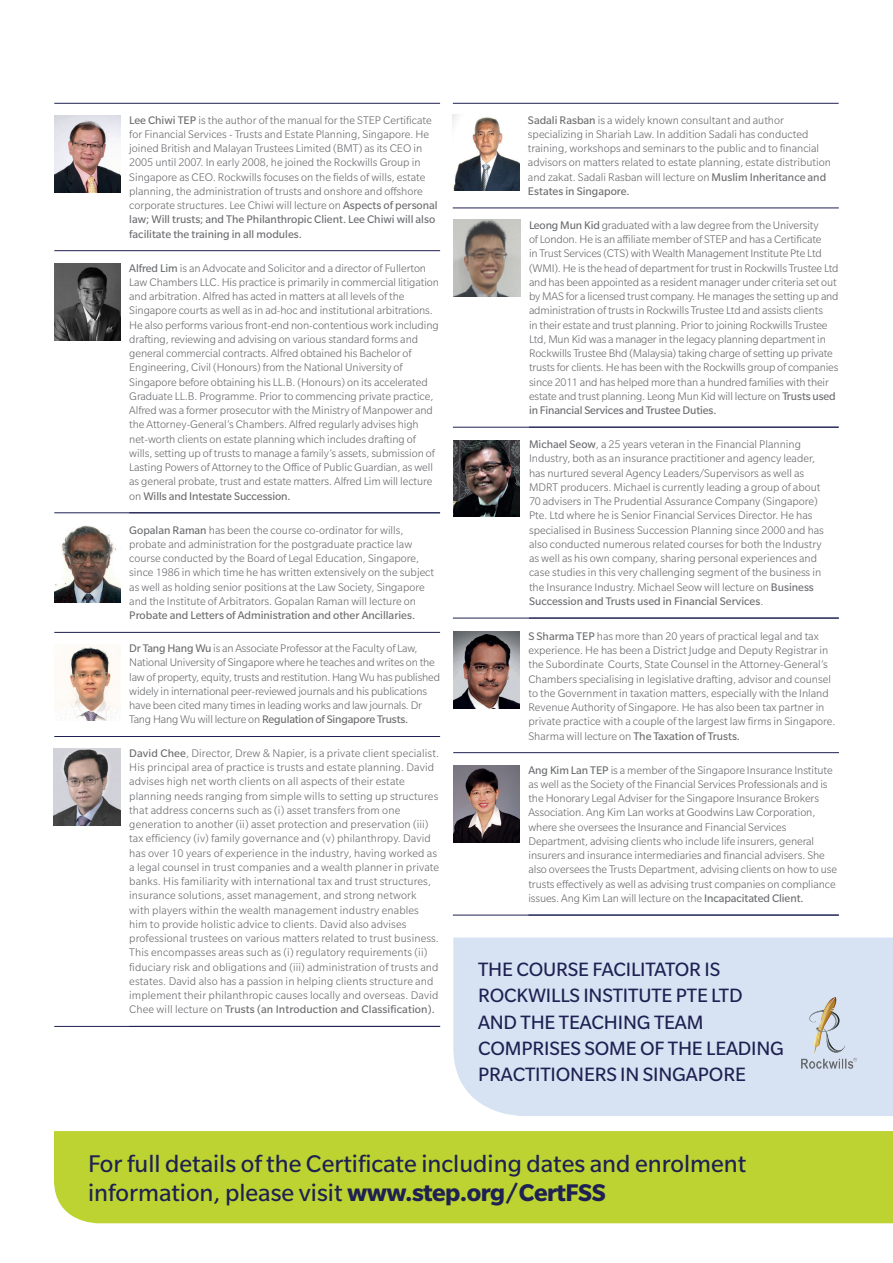
<style>
.page{position:relative;width:893px;height:1263px;background:#fff}
.page>*{position:absolute;margin:0;border:0;box-sizing:border-box;transform-origin:0 0}
.t1{font:26.25px/29.5px "Slate Std";color:#1e2152}
.Header_50pt__50-55{font:21px/26.2px "Slate Std";letter-spacing:-.01em;color:#1e2152}
.Bio{font:300 12px/14.2px "Slate Std";color:#6c6d70}
.s1{font-weight:400}
.s2{font-weight:700}
</style>
<div class="page">
<div style="left:54px;top:1131px;width:839px;height:92px;background:#bcd331"></div>
<hr style="left:54px;top:632px;width:386px;height:1px;background:#1e2152">
<hr style="left:54px;top:250px;width:386px;height:1px;background:#1e2152">
<hr style="left:54px;top:103px;width:386px;height:1px;background:#1e2152">
<hr style="left:453px;top:103px;width:386px;height:1px;background:#1e2152">
<hr style="left:453px;top:427px;width:386px;height:1px;background:#1e2152">
<hr style="left:453px;top:618px;width:386px;height:1px;background:#1e2152">
<hr style="left:453px;top:915px;width:386px;height:1px;background:#1e2152">
<hr style="left:54px;top:512px;width:386px;height:1px;background:#1e2152">
<hr style="left:54px;top:1026px;width:386px;height:1px;background:#1e2152">
<img style="left:54px;top:116px;width:67px;height:76px">
<img style="left:54px;top:264px;width:67px;height:76px">
<img style="left:453px;top:632px;width:67px;height:76px">
<hr style="left:453px;top:208px;width:386px;height:1px;background:#1e2152">
<img style="left:453px;top:766px;width:67px;height:76px">
<img style="left:453px;top:114px;width:66px;height:77px">
<img style="left:453px;top:440px;width:67px;height:77px">
<img style="left:453px;top:220px;width:67px;height:76px">
<hr style="left:453px;top:752px;width:386px;height:1px;background:#1e2152">
<hr style="left:54px;top:736px;width:386px;height:1px;background:#1e2152">
<img style="left:54px;top:526px;width:67px;height:76px">
<img style="left:54px;top:646px;width:67px;height:75px">
<img style="left:54px;top:749px;width:66px;height:76px">
<div style="left:453px;top:937px;width:440px;height:179px;background:#d7e2f2"></div>
<img style="left:800px;top:994px;width:58px;height:76px">
<p class="Bio" style="left:129px;top:113px;width:310px"><span class="s1">Lee Chiwi TEP</span> is the author of the manual for the STEP Certificate for Financial Services - Trusts and Estate Planning, Singapore. He joined British and Malayan Trustees Limited (BMT) as its CEO in 2005 until 2007. In early 2008, he joined the Rockwills Group in Singapore as CEO. Rockwills focuses on the fields of wills, estate planning, the administration of trusts and onshore and offshore corporate structures. Lee Chiwi will lecture on <span class="s1">Aspects of personal law; Will trusts; and The Philanthropic Client. Lee Chiwi will also facilitate the training in all modules.</span></p>
<p class="Bio" style="left:129px;top:261px;width:311px"><span class="s1">Alfred Lim</span> is an Advocate and Solicitor and a director of Fullerton Law Chambers LLC. His practice is primarily in commercial litigation and arbitration. Alfred has acted in matters at all levels of the Singapore courts as well as in ad-hoc and institutional arbitrations.<br>He also performs various front-end non-contentious work including drafting, reviewing and advising on various standard forms and general commercial contracts. Alfred obtained his Bachelor of Engineering, Civil (Honours) from the National University of Singapore before obtaining his LL.B. (Honours) on its accelerated Graduate LL.B. Programme. Prior to commencing private practice, Alfred was a former prosecutor with the Ministry of Manpower and the Attorney-General’s Chambers. Alfred regularly advises high net-worth clients on estate planning which includes drafting of wills, setting up of trusts to manage a family’s assets, submission of Lasting Powers of Attorney to the Office of Public Guardian, as well as general probate, trust and estate matters. Alfred Lim will lecture on <span class="s1">Wills and Intestate Succession.</span></p>
<p class="Bio" style="left:129px;top:523px;width:306px"><span class="s1">Gopalan Raman</span> has been the course co-ordinator for wills, probate and administration for the postgraduate practice law course conducted by the Board of Legal Education, Singapore, since 1986 in which time he has written extensively on the subject as well as holding senior positions at the Law Society, Singapore and the Institute of Arbitrators. Gopalan Raman will lecture on <span class="s1">Probate and Letters of Administration and other Ancillaries.</span></p>
<p class="Bio" style="left:129px;top:641px;width:312px"><span class="s1">Dr Tang Hang Wu</span> is an Associate Professor at the Faculty of Law, National University of Singapore where he teaches and writes on the law of property, equity, trusts and restitution. Hang Wu has published widely in international peer-reviewed journals and his publications have been cited many times in leading works and law journals. Dr Tang Hang Wu will lecture on <span class="s1">Regulation of Singapore Trusts.</span></p>
<p class="Bio" style="left:129px;top:746px;width:311px"><span class="s1">David Chee</span>, Director, Drew &amp; Napier, is a private client specialist.<br>His principal area of practice is trusts and estate planning. David advises high net worth clients on all aspects of their estate planning needs ranging from simple wills to setting up structures that address concerns such as (i) asset transfers from one generation to another (ii) asset protection and preservation (iii) tax efficiency (iv) family governance and (v) philanthropy. David has over 10 years of experience in the industry, having worked as a legal counsel in trust companies and a wealth planner in private banks. His familiarity with international tax and trust structures, insurance solutions, asset management, and strong network with players within the wealth management industry enables him to provide holistic advice to clients. David also advises professional trustees on various matters related to trust business.<br>This encompasses areas such as (i) regulatory requirements (ii) fiduciary risk and obligations and (iii) administration of trusts and estates. David also has a passion in helping clients structure and implement their philanthropic causes locally and overseas. David Chee will lecture on <span class="s1">Trusts (an Introduction and Classification).</span></p>
<p class="Bio" style="left:528px;top:113px;width:304px"><span class="s1">Sadali Rasban</span> is a widely known consultant and author specializing in Shariah Law. In addition Sadali has conducted training, workshops and seminars to the public and to financial advisors on matters related to estate planning, estate distribution and zakat. Sadali Rasban will lecture on <span class="s1">Muslim Inheritance and Estates in Singapore.</span></p>
<p class="Bio" style="left:529px;top:218px;width:311px"><span class="s1">Leong Mun Kid</span> graduated with a law degree from the University<br>of London. He is an affiliate member of STEP and has a Certificate<br>in Trust Services (CTS) with Wealth Management Institute Pte Ltd (WMI). He is the head of department for trust in Rockwills Trustee Ltd and has been appointed as a resident manager under criteria set out by MAS for a licensed trust company. He manages the setting up and administration of trusts in Rockwills Trustee Ltd and assists clients<br>in their estate and trust planning. Prior to joining Rockwills Trustee Ltd, Mun Kid was a manager in the legacy planning department in Rockwills Trustee Bhd (Malaysia) taking charge of setting up private trusts for clients. He has been with the Rockwills group of companies since 2011 and has helped more than a hundred families with their estate and trust planning. Leong Mun Kid will lecture on <span class="s1">Trusts used in Financial Services and Trustee Duties.</span></p>
<p class="Bio" style="left:529px;top:437px;width:296px"><span class="s1">Michael Seow</span>, a 25 years veteran in the Financial Planning Industry, both as an insurance practitioner and agency leader, has nurtured several Agency Leaders/Supervisors as well as MDRT producers. Michael is currently leading a group of about 70 advisers in The Prudential Assurance Company (Singapore)<br>Pte. Ltd where he is Senior Financial Services Director. He has specialised in Business Succession Planning since 2000 and has also conducted numerous related courses for both the Industry as well as his own company, sharing personal experiences and case studies in this very challenging segment of the business in the Insurance Industry. Michael Seow will lecture on <span class="s1">Business Succession and Trusts used in Financial Services</span>.</p>
<p class="Bio" style="left:528px;top:629px;width:308px"><span class="s1">S Sharma TEP</span> has more than 20 years of practical legal and tax experience. He has been a District Judge and Deputy Registrar in the Subordinate Courts, State Counsel in the Attorney-General’s Chambers specialising in legislative drafting, advisor and counsel to the Government in taxation matters, especially with the Inland Revenue Authority of Singapore. He has also been tax partner in private practice with a couple of the largest law firms in Singapore.<br>Sharma will lecture on <span class="s1">The Taxation of Trusts.</span></p>
<p class="Bio" style="left:528px;top:763px;width:310px"><span class="s1">Ang Kim Lan TEP</span> is a member of the Singapore Insurance Institute as well as the Society of the Financial Services Professionals and is the Honorary Legal Adviser for the Singapore Insurance Brokers Association. Ang Kim Lan works at Goodwins Law Corporation, where she oversees the Insurance and Financial Services Department, advising clients who include life insurers, general insurers and insurance intermediaries and financial advisers. She also oversees the Trusts Department, advising clients on how to use trusts effectively as well as advising trust companies on compliance issues. Ang Kim Lan will lecture on the <span class="s1">Incapacitated Client.</span></p>
<p class="Header_50pt__50-55" style="left:478px;top:956px;width:308px">THE COURSE FACILITATOR IS<br>ROCKWILLS INSTITUTE PTE LTD<br>AND THE TEACHING TEAM<br>COMPRISES SOME OF THE LEADING<br>PRACTITIONERS IN SINGAPORE</p>
<p class="t1" style="left:88px;top:1148px;width:660px">For full details of the Certificate including dates and enrolment information, please visit <span class="s2">www.step.org/CertFSS</span></p>
</div>
